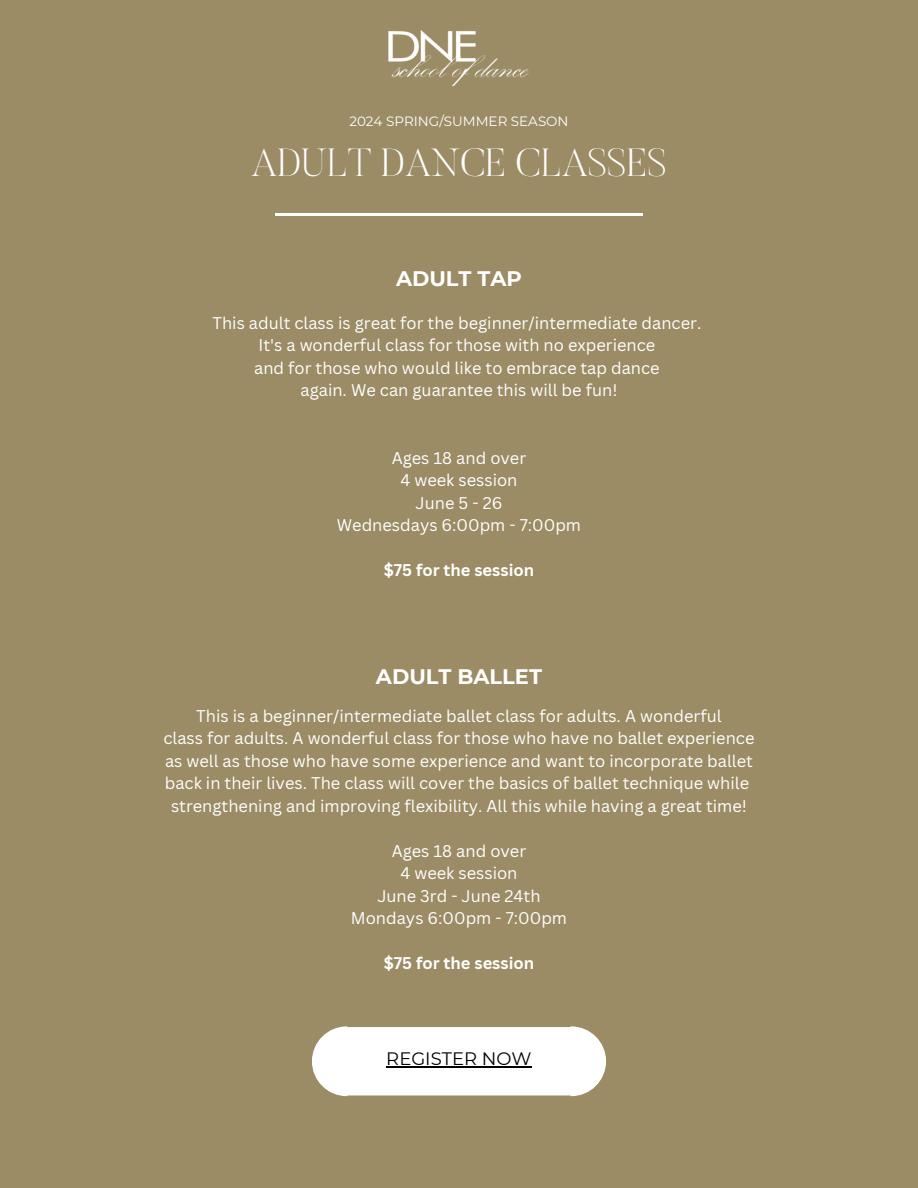
<style>
.page{position:relative;width:918px;height:1188px;background:#9b8c65}
.page>*{position:absolute;margin:0;border:0;box-sizing:border-box;transform-origin:0 0}
.t1{font:200 39px "Butler";color:#fff}
.t2{font:700 21px "Montserrat";color:#fff}
.t3{font:18px "Montserrat";color:#000}
.t4{font:16.5px/22.5px "Canva Sans";color:#fff;text-align:center}
.t5{font:700 16.5px "Canva Sans";color:#fff}
.t6{font:13.5px "Montserrat";color:#fff}
</style>
<div class="page">
<img style="left:388px;top:30px;width:141px;height:57px">
<hr style="left:275px;top:213px;width:367px;height:2px;background:#fff">
<svg style="left:312px;top:1026px;width:294px;height:70px;background:#f6f5f2"></svg>
<hr style="left:386px;top:1067px;width:146px;height:1px;background:#000">
<h5 class="t6" style="left:349px;top:113px;width:221px">2024 SPRING/SUMMER SEASON</h5>
<h5 class="t1" style="left:251px;top:147px;width:417px">ADULT DANCE CLASSES</h5>
<p class="t2" style="left:396px;top:266px;width:127px">ADULT TAP</p>
<p class="t4" style="left:212px;top:311px;width:490px">This adult class is great for the beginner/intermediate dancer.<br>It's a wonderful class for those with no experience<br>and for those who would like to embrace tap dance<br>again. We can guarantee this will be fun!</p>
<h2 class="t4" style="left:337px;top:446px;width:246px">Ages 18 and over<br>4 week session<br>June 5 - 26<br>Wednesdays 6:00pm - 7:00pm</h2>
<h5 class="t5" style="left:384px;top:558px;width:152px">$75 for the session</h5>
<h1 class="t2" style="left:376px;top:664px;width:168px">ADULT BALLET</h1>
<h4 class="t4" style="left:163px;top:704px;width:593px">This is a beginner/intermediate ballet class for adults. A wonderful<br>class for adults. A wonderful class for those who have no ballet experience as well as those who have some experience and want to incorporate ballet back in their lives. The class will cover the basics of ballet technique while strengthening and improving flexibility. All this while having a great time!</h4>
<h2 class="t4" style="left:351px;top:839px;width:218px">Ages 18 and over<br>4 week session<br>June 3rd - June 24th<br>Mondays 6:00pm - 7:00pm</h2>
<h5 class="t5" style="left:384px;top:952px;width:152px">$75 for the session</h5>
<h4 class="t3" style="left:386px;top:1048px;width:147px">REGISTER NOW</h4>
</div>
